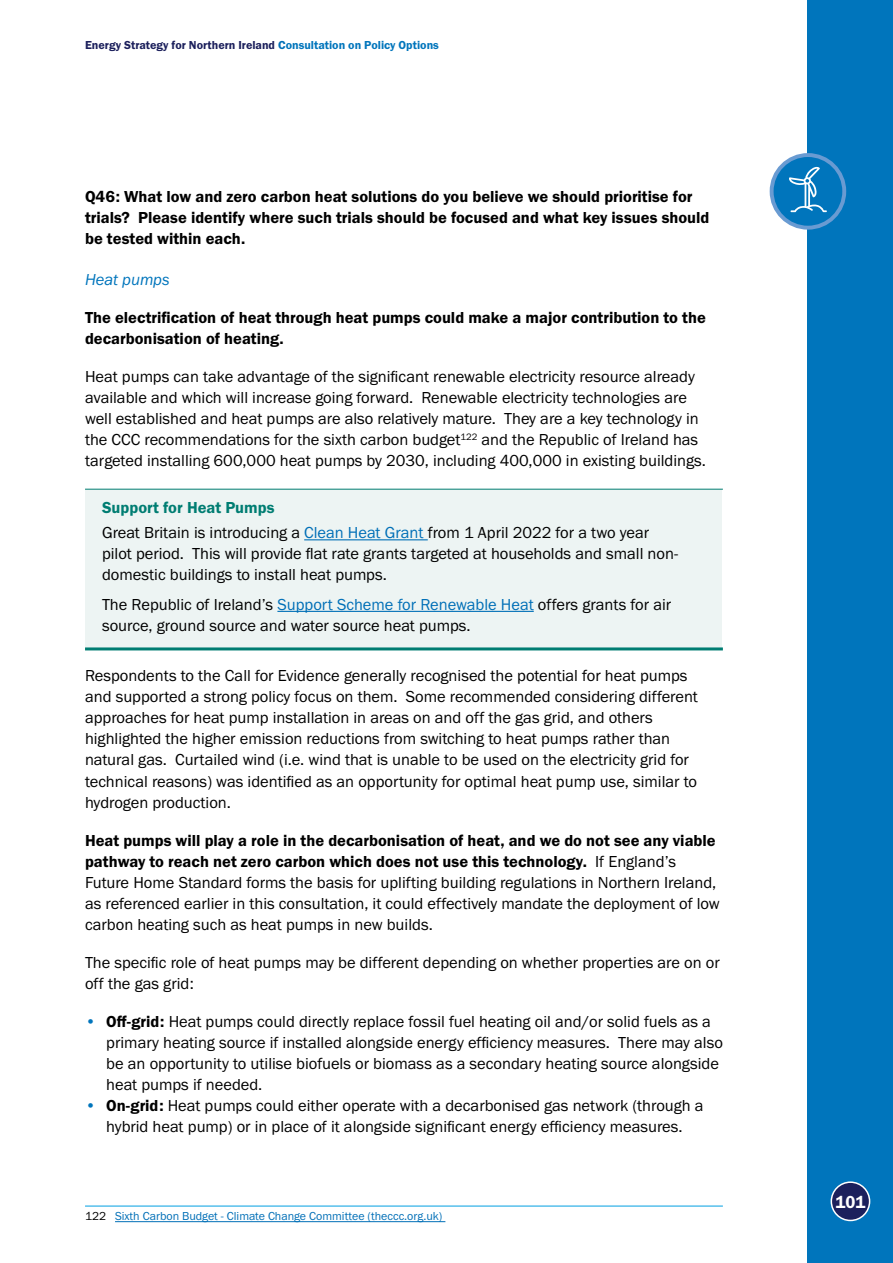
<style>
.page{position:relative;width:893px;height:1263px;background:#fff}
.page>*{position:absolute;margin:0;border:0;box-sizing:border-box;transform-origin:0 0}
.t1{font:18px "Franklin Gothic URW Dem";color:#fff;scale:.94 1}
.P_-_Body{font:16.5px/21px "Franklin Gothic URW Boo";color:#000}
.P_-_Bullets{font:16.5px/21px "Franklin Gothic URW Boo";color:#000}
.P_-_Indented_shaded{font:16.5px/21px "Franklin Gothic URW Boo";color:#000}
.P_-_Body-2{font:16.5px/21px "Franklin Gothic URW Dem";color:#000}
.P_-_Green_bold_head{font:16.5px "Franklin Gothic URW Dem";color:#007d72}
.H3_-_Italic_Heading{font:16.5px "Franklin Gothic URW Boo Ita";color:#0075bc}
.t2{font:12px "Franklin Gothic URW Dem";color:#1c205c}
.P_-_Footnote{font:12px "Franklin Gothic URW Boo";color:#006fb7}
.s1{color:#006fb7}
.s2{color:#0075bc}
.s3{font-family:"Franklin Gothic URW Dem"}
.s4{font-family:"Franklin Gothic URW Hea";color:#0075bc}
.s5{color:#000}
</style>
<div class="page">
<div style="left:808px;top:0;width:85px;height:1263px;background:#0075bc"></div>
<div style="left:772px;top:155px;width:72px;height:73px;background:#0075bc;border-radius:50%"></div>
<div style="left:770px;top:153px;width:76px;height:77px;border:4px solid #699bd2;border-radius:50%"></div>
<svg style="left:789px;top:167px;width:38px;height:45px"></svg>
<div style="left:831px;top:1182px;width:39px;height:38px;background:#1c205c;border-radius:50%"></div>
<div style="left:831px;top:1181px;width:39px;height:40px;border:2px solid #fff;border-radius:50%"></div>
<div style="left:86px;top:489px;width:636px;height:160px;background:#edf4f3"></div>
<hr style="left:85px;top:647px;width:638px;height:3px;background:#007d72">
<hr style="left:85px;top:489px;width:638px;height:1px;background:#007d72">
<hr style="left:304px;top:539px;width:124px;height:1px;background:#006fb7">
<hr style="left:277px;top:611px;width:257px;height:1px;background:#006fb7">
<hr style="left:85px;top:1206px;width:638px;height:1px;background:#009fe3">
<hr style="left:115px;top:1221px;width:330px;height:1px;background:#006fb7">
<p class="t2" style="left:85px;top:38px;width:355px">Energy Strategy for Northern Ireland <span class="s1">C</span><span class="s2">onsultation on Policy Options</span></p>
<p class="P_-_Body-2" style="left:85px;top:186px;width:626px">Q46: What low and zero carbon heat solutions do you believe we should prioritise for trials? Please identify where such trials should be focused and what key issues should be tested within each.</p>
<h3 class="H3_-_Italic_Heading" style="left:85px;top:269px;width:86px">Heat pumps</h3>
<p class="P_-_Body-2" style="left:85px;top:307px;width:622px">The electrification of heat through heat pumps could make a major contribution to the decarbonisation of heating.</p>
<p class="P_-_Body" style="left:85px;top:366px;width:623px">Heat pumps can take advantage of the significant renewable electricity resource already available and which will increase going forward. Renewable electricity technologies are well established and heat pumps are also relatively mature. They are a key technology in the CCC recommendations for the sixth carbon budget<sup>122</sup> and the Republic of Ireland has targeted installing 600,000 heat pumps by 2030, including 400,000 in existing buildings.</p>
<p class="P_-_Green_bold_head" style="left:102px;top:497px;width:174px">Support for Heat Pumps</p>
<p class="P_-_Indented_shaded" style="left:102px;top:522px;width:578px">Great Britain is introducing a <span class="s1">Clean Heat Grant</span> from 1 April 2022 for a two year pilot period. This will provide flat rate grants targeted at households and small non&shy;domestic buildings to install heat pumps.</p>
<p class="P_-_Indented_shaded" style="left:102px;top:593px;width:571px">The Republic of Ireland’s <span class="s1">Support Scheme for Renewable Heat</span> offers grants for air source, ground source and water source heat pumps.</p>
<p class="P_-_Body" style="left:85px;top:665px;width:614px">Respondents to the Call for Evidence generally recognised the potential for heat pumps and supported a strong policy focus on them. Some recommended considering different approaches for heat pump installation in areas on and off the gas grid, and others highlighted the higher emission reductions from switching to heat pumps rather than natural gas. Curtailed wind (i.e. wind that is unable to be used on the electricity grid for technical reasons) was identified as an opportunity for optimal heat pump use, similar to hydrogen production.</p>
<p class="P_-_Body" style="left:85px;top:829px;width:636px"><span class="s3">Heat pumps will play a role in the decarbonisation of heat, and we do not see any viable pathway to reach net zero carbon which does not use this technology.</span> If England’s Future Home Standard forms the basis for uplifting building regulations in Northern Ireland, as referenced earlier in this consultation, it could effectively mandate the deployment of low carbon heating such as heat pumps in new builds.</p>
<p class="P_-_Body" style="left:85px;top:951px;width:636px">The specific role of heat pumps may be different depending on whether properties are on or off the gas grid:</p>
<p class="P_-_Bullets" style="left:106px;top:1010px;width:618px;text-indent:-21px"><span class="s4">•</span> <span class="s3">Off-grid:</span> Heat pumps could directly replace fossil fuel heating oil and/or solid fuels as a primary heating source if installed alongside energy efficiency measures. There may also be an opportunity to utilise biofuels or biomass as a secondary heating source alongside heat pumps if needed.</p>
<p class="P_-_Bullets" style="left:85px;top:1094px;width:620px;text-align:center"><span class="s4">•</span> <span class="s3">On-grid:</span> Heat pumps could either operate with a decarbonised gas network (through a hybrid heat pump) or in place of it alongside significant energy efficiency measures.</p>
<p class="P_-_Footnote" style="left:85px;top:1209px;width:359px"><span class="s5">122</span> Sixth Carbon Budget - Climate Change Committee (theccc.org.uk)</p>
<p class="t1" style="left:835px;top:1191px;width:33px">101</p>
</div>
